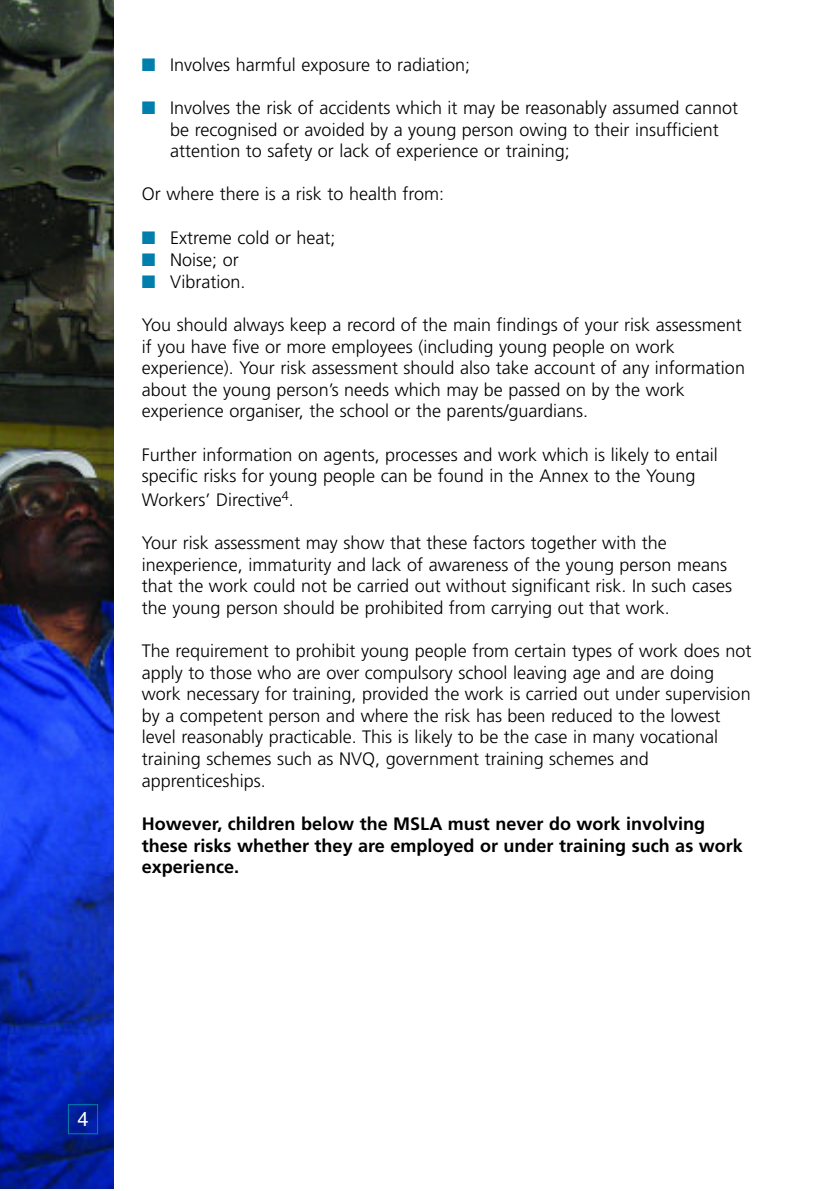
<style>
.page{position:relative;width:840px;height:1191px;background:#fff}
.page>*{position:absolute;margin:0;border:0;box-sizing:border-box;transform-origin:0 0}
.t1{font:20px "Helvetica";color:#fff}
.t2{font:300 18px/21.6px "Frutiger";color:#000}
.t3{font:700 18px/21.6px "Frutiger";color:#000}
.s1{color:#007fac}
</style>
<div class="page">
<img style="left:0;top:0;width:113px;height:1188px">
<div style="left:68px;top:1104px;width:30px;height:30px;border:1px solid #007fac"></div>
<p class="t2" style="left:142px;top:55px;width:330px"><span class="s1">■</span> Involves harmful exposure to radiation;</p>
<p class="t2" style="left:170px;top:99px;width:569px;text-indent:-28px"><span class="s1">■</span> Involves the risk of accidents which it may be reasonably assumed cannot be recognised or avoided by a young person owing to their insufficient attention to safety or lack of experience or training;</p>
<p class="t2" style="left:142px;top:185px;width:304px">Or where there is a risk to health from:</p>
<p class="t2" style="left:142px;top:228px;width:195px"><span class="s1">■</span> Extreme cold or heat;</p>
<p class="t2" style="left:142px;top:250px;width:98px"><span class="s1">■</span> Noise; or</p>
<p class="t2" style="left:142px;top:272px;width:105px"><span class="s1">■</span> Vibration.</p>
<p class="t2" style="left:142px;top:315px;width:604px">You should always keep a record of the main findings of your risk assessment if you have five or more employees (including young people on work experience). Your risk assessment should also take account of any information about the young person’s needs which may be passed on by the work experience organiser, the school or the parents/guardians.</p>
<p class="t2" style="left:142px;top:445px;width:577px">Further information on agents, processes and work which is likely to entail specific risks for young people can be found in the Annex to the Young</p>
<p class="t2" style="left:142px;top:490px;width:153px">Workers’ Directive<sup>4</sup>.</p>
<p class="t2" style="left:142px;top:533px;width:591px">Your risk assessment may show that these factors together with the inexperience, immaturity and lack of awareness of the young person means that the work could not be carried out without significant risk. In such cases the young person should be prohibited from carrying out that work.</p>
<p class="t2" style="left:142px;top:641px;width:610px">The requirement to prohibit young people from certain types of work does not apply to those who are over compulsory school leaving age and are doing work necessary for training, provided the work is carried out under supervision by a competent person and where the risk has been reduced to the lowest level reasonably practicable. This is likely to be the case in many vocational training schemes such as NVQ, government training schemes and apprenticeships.</p>
<h5 class="t3" style="left:142px;top:814px;width:602px">However, children below the MSLA must never do work involving these risks whether they are employed or under training such as work experience.</h5>
<p class="t1" style="left:77px;top:1107px;width:13px">4</p>
</div>
